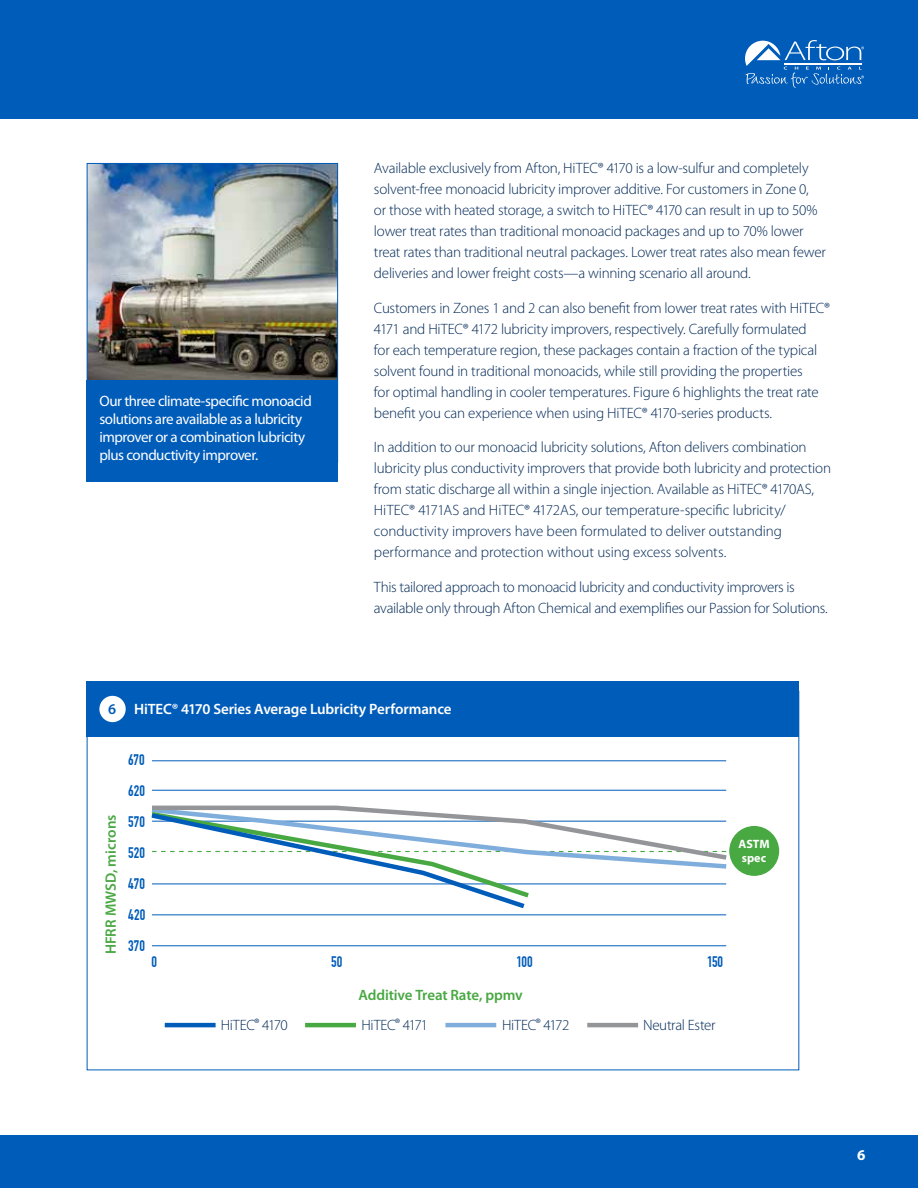
<style>
.page{position:relative;width:918px;height:1188px;background:#fff}
.page>*{position:absolute;margin:0;border:0;box-sizing:border-box;transform-origin:0 0}
.t1{font:300 15px/21px "Myriad Pro";letter-spacing:-.015em;color:#002856}
.t2{font:15px/18px "Myriad Pro";letter-spacing:-.03em;color:#fff}
.t3{font:600 15px "Myriad Pro";letter-spacing:-.01em;color:#fff}
.t4{font:600 15px "Myriad Pro";letter-spacing:-.005em;color:#48a842}
.t5{font:700 15px/31px "DIN Condensed";letter-spacing:.005em;color:#005cb9;text-align:justify}
.t6{font:700 15px "Myriad Pro";color:#fff}
.t7{font:700 12.15px/14.1px "Myriad Pro";letter-spacing:.005em;color:#fff}
.s1{color:#005cb9}
.s2{font-size:13.8px}
</style>
<div class="page">
<div style="left:0;top:0;width:918px;height:119px;background:#005cb9"></div>
<hr style="left:152px;top:760px;width:574px;height:1px;background:#005cb9">
<hr style="left:152px;top:790px;width:574px;height:1px;background:#005cb9">
<hr style="left:152px;top:914px;width:574px;height:1px;background:#005cb9">
<hr style="left:152px;top:945px;width:574px;height:1px;background:#005cb9">
<div style="left:0;top:1135px;width:918px;height:53px;background:#005cb9"></div>
<div style="left:87px;top:682px;width:712px;height:55px;background:#005cb9"></div>
<img style="left:89px;top:165px;width:247px;height:216px">
<div style="left:86px;top:381px;width:252px;height:101px;background:#005cb9"></div>
<div style="left:729px;top:826px;width:50px;height:50px;background:#48a842;border-radius:50%"></div>
<svg style="left:745px;top:40px;width:119px;height:48px"></svg>
<svg style="left:151px;top:805px;width:580px;height:104px"></svg>
<hr style="left:165px;top:1023px;width:51px;height:4px;background:#005cb9">
<hr style="left:305px;top:1023px;width:51px;height:4px;background:#48a842">
<hr style="left:587px;top:1023px;width:51px;height:4px;background:#939598">
<hr style="left:445px;top:1023px;width:51px;height:4px;background:#80aedc">
<div style="left:99px;top:696px;width:27px;height:26px;background:#fff;border-radius:50%"></div>
<p class="t2" style="left:99px;top:393px;width:214px">Our three climate-specific monoacid solutions are available as a lubricity improver or a combination lubricity plus conductivity improver.</p>
<p class="t1" style="left:374px;top:158px;width:453px">Available exclusively from Afton, HiTEC® 4170 is a low-sulfur and completely solvent-free monoacid lubricity improver additive. For customers in Zone 0,<br>or those with heated storage, a switch to HiTEC® 4170 can result in up to 50% lower treat rates than traditional monoacid packages and up to 70% lower treat rates than traditional neutral packages. Lower treat rates also mean fewer deliveries and lower freight costs—a winning scenario all around.</p>
<p class="t1" style="left:374px;top:298px;width:458px">Customers in Zones 1 and 2 can also benefit from lower treat rates with HiTEC® 4171 and HiTEC® 4172 lubricity improvers, respectively. Carefully formulated<br>for each temperature region, these packages contain a fraction of the typical solvent found in traditional monoacids, while still providing the properties<br>for optimal handling in cooler temperatures. Figure 6 highlights the treat rate benefit you can experience when using HiTEC® 4170-series products.</p>
<p class="t1" style="left:374px;top:437px;width:459px">In addition to our monoacid lubricity solutions, Afton delivers combination lubricity plus conductivity improvers that provide both lubricity and protection from static discharge all within a single injection. Available as HiTEC® 4170AS, HiTEC® 4171AS and HiTEC® 4172AS, our temperature-specific lubricity/ conductivity improvers have been formulated to deliver outstanding performance and protection without using excess solvents.</p>
<p class="t1" style="left:374px;top:577px;width:455px">This tailored approach to monoacid lubricity and conductivity improvers is available only through Afton Chemical and exemplifies our Passion for Solutions.</p>
<p class="t3" style="left:108px;top:701px;width:345px"><span class="s1">6</span> HiTEC® 4170 Series Average Lubricity Performance</p>
<p class="t4" style="left:103px;top:954px;width:141px;rotate:-90deg">HFRR MWSD, microns</p>
<p class="t5" style="left:128px;top:744px;width:19px">670<br>620<br>570<br>520<br>470<br>420<br>370</p>
<p class="t5" style="left:151px;top:946px;width:7px">0</p>
<p class="t5" style="left:331px;top:946px;width:13px">50</p>
<p class="t5" style="left:517px;top:946px;width:18px">100</p>
<p class="t5" style="left:707px;top:946px;width:18px">150</p>
<p class="t4" style="left:358px;top:986px;width:166px">Additive Treat Rate, ppmv</p>
<p class="t1" style="left:221px;top:1014px;width:68px">HiTEC<span class="s2">®</span> 4170</p>
<p class="t1" style="left:362px;top:1014px;width:68px">HiTEC<span class="s2">®</span> 4171</p>
<p class="t1" style="left:502px;top:1014px;width:69px">HiTEC<span class="s2">®</span> 4172</p>
<p class="t1" style="left:643px;top:1014px;width:74px">Neutral Ester</p>
<p class="t7" style="left:738px;top:837px;width:33px">ASTM spec</p>
<p class="t6" style="left:857px;top:1146px;width:10px">6</p>
</div>
